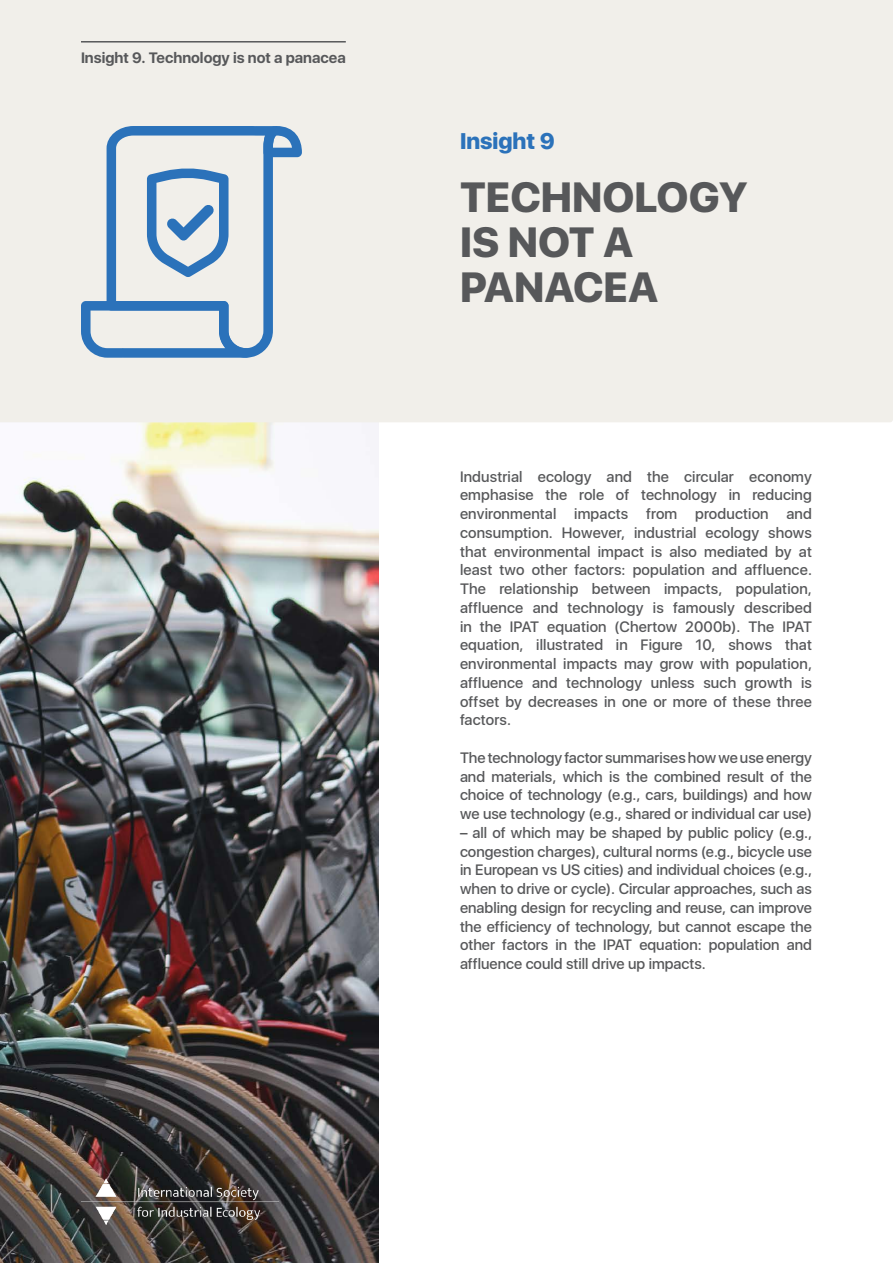
<style>
.page{position:relative;width:893px;height:1263px;background:#fff}
.page>*{position:absolute;margin:0;border:0;box-sizing:border-box;transform-origin:0 0}
.Report_H1{font:800 42px/45px "SFUI Display";color:#57585a}
.Report_H1-2{font:800 22.5px "SFUI Display";color:#2b72ba}
.Report_Body{font:500 15px/18.8px "SFUI Display";color:#57585a;text-align:justify}
.Report_Body-2{font:700 15px "SFUI Display";color:#57585a}
</style>
<div class="page">
<img style="left:0;top:422px;width:379px;height:841px">
<div style="left:0;top:0;width:893px;height:422px;background:#f1efea"></div>
<svg style="left:81px;top:126px;width:221px;height:232px;background:#becfdd"></svg>
<hr style="left:81px;top:41px;width:265px;height:2px;background:#57585a">
<p class="Report_Body-2" style="left:81px;top:46px;width:20px">26</p>
<p class="Report_Body-2" style="left:81px;top:49px;width:266px">Insight 9. Technology is not a panacea</p>
<p class="Report_H1-2" style="left:460px;top:128px;width:96px">Insight 9</p>
<p class="Report_H1" style="left:460px;top:175px;width:289px">TECHNOLOGY<br>IS NOT A<br>PANACEA</p>
<p class="Report_Body" style="left:460px;top:468px;width:353px">Industrial ecology and the circular economy emphasise the role of technology in reducing environmental impacts from production and consumption. However, industrial ecology shows that environmental impact is also mediated by at least two other factors: population and affluence.<br>The relationship between impacts, population, affluence and technology is famously described in the IPAT equation (Chertow 2000b). The IPAT equation, illustrated in Figure 10, shows that environmental impacts may grow with population, affluence and technology unless such growth is offset by decreases in one or more of these three factors.</p>
<p class="Report_Body" style="left:460px;top:749px;width:353px">The technology factor summarises how we use energy and materials, which is the combined result of the choice of technology (e.g., cars, buildings) and how we use technology (e.g., shared or individual car use)</p>
<p class="Report_Body" style="left:460px;top:824px;width:353px">– all of which may be shaped by public policy (e.g., congestion charges), cultural norms (e.g., bicycle use in European vs US cities) and individual choices (e.g., when to drive or cycle). Circular approaches, such as enabling design for recycling and reuse, can improve the efficiency of technology, but cannot escape the other factors in the IPAT equation: population and affluence could still drive up impacts.</p>
</div>
